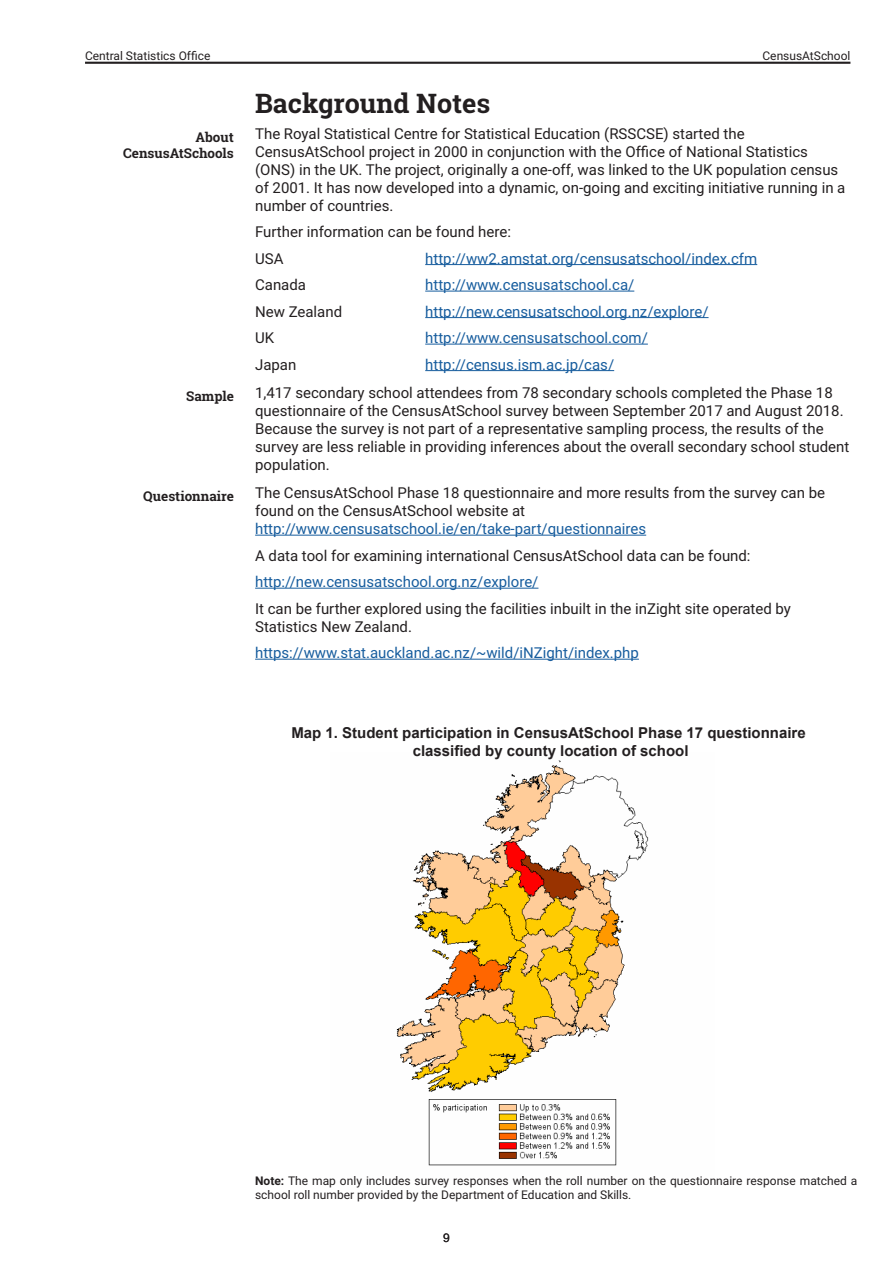
<style>
.page{position:relative;width:893px;height:1263px;background:#fff}
.page>*{position:absolute;margin:0;border:0;box-sizing:border-box;transform-origin:0 0}
.t1{font:700 27px "Roboto Slab";color:#231f20}
.t2{font:15px/18px "Roboto";color:#231f20}
.t3{font:15px "Roboto";color:#175d9e}
.t4{font:700 15px/18px "Arial";color:#231f20;text-align:center}
.t5{font:700 13.5px/16.2px "Roboto Slab";color:#231f20;text-align:right}
.t6{font:12px/14.4px "Roboto";color:#231f20}
.t7{font:12px "Arial";color:#231f20}
.s1{font-weight:700}
</style>
<div class="page">
<hr style="left:85px;top:62px;width:765px;height:2px;background:#231f20">
<img style="left:396px;top:760px;width:253px;height:418px">
<hr style="left:425px;top:264px;width:332px;height:1px;background:#175d9e">
<hr style="left:425px;top:291px;width:209px;height:1px;background:#175d9e">
<hr style="left:425px;top:317px;width:283px;height:1px;background:#175d9e">
<hr style="left:425px;top:344px;width:223px;height:1px;background:#175d9e">
<hr style="left:425px;top:370px;width:189px;height:1px;background:#175d9e">
<hr style="left:255px;top:535px;width:391px;height:1px;background:#175d9e">
<hr style="left:255px;top:588px;width:283px;height:1px;background:#175d9e">
<hr style="left:255px;top:659px;width:384px;height:1px;background:#175d9e">
<p class="t6" style="left:85px;top:48px;width:127px">Central Statistics Office</p>
<p class="t6" style="left:762px;top:48px;width:89px">CensusAtSchool</p>
<h1 class="t1" style="left:255px;top:85px;width:237px">Background Notes</h1>
<p class="t5" style="left:123px;top:129px;width:112px">About<br>CensusAtSchools</p>
<p class="t2" style="left:255px;top:124px;width:592px">The Royal Statistical Centre for Statistical Education (RSSCSE) started the CensusAtSchool project in 2000 in conjunction with the Office of National Statistics (ONS) in the UK. The project, originally a one-off, was linked to the UK population census of 2001. It has now developed into a dynamic, on-going and exciting initiative running in a number of countries.</p>
<p class="t2" style="left:255px;top:218px;width:257px;line-height:26.5px">Further information can be found here:<br>USA</p>
<p class="t3" style="left:425px;top:248px;width:334px">http://ww2.amstat.org/censusatschool/index.cfm</p>
<p class="t2" style="left:255px;top:275px;width:52px">Canada</p>
<p class="t3" style="left:425px;top:274px;width:211px">http://www.censusatschool.ca/</p>
<p class="t2" style="left:255px;top:302px;width:88px">New Zealand</p>
<p class="t3" style="left:425px;top:301px;width:285px">http://new.censusatschool.org.nz/explore/</p>
<p class="t2" style="left:255px;top:328px;width:21px">UK</p>
<p class="t3" style="left:425px;top:327px;width:224px">http://www.censusatschool.com/</p>
<p class="t2" style="left:255px;top:355px;width:43px">Japan</p>
<p class="t3" style="left:425px;top:354px;width:190px">http://census.ism.ac.jp/cas/</p>
<p class="t5" style="left:186px;top:388px;width:49px">Sample</p>
<p class="t2" style="left:255px;top:383px;width:596px">1,417 secondary school attendees from 78 secondary schools completed the Phase 18 questionnaire of the CensusAtSchool survey between September 2017 and August 2018.<br>Because the survey is not part of a representative sampling process, the results of the survey are less reliable in providing inferences about the overall secondary school student population.</p>
<p class="t5" style="left:143px;top:488px;width:92px">Questionnaire</p>
<p class="t2" style="left:255px;top:483px;width:571px">The CensusAtSchool Phase 18 questionnaire and more results from the survey can be found on the CensusAtSchool website at</p>
<p class="t3" style="left:255px;top:519px;width:393px">http://www.censusatschool.ie/en/take-part/questionnaires</p>
<p class="t2" style="left:255px;top:546px;width:497px">A data tool for examining international CensusAtSchool data can be found:</p>
<p class="t3" style="left:255px;top:572px;width:285px">http://new.censusatschool.org.nz/explore/</p>
<p class="t2" style="left:255px;top:599px;width:537px">It can be further explored using the facilities inbuilt in the inZight site operated by<br>Statistics New Zealand.</p>
<p class="t3" style="left:255px;top:643px;width:385px">https://www.stat.auckland.ac.nz/~wild/iNZight/index.php</p>
<p class="t4" style="left:291px;top:724px;width:516px">Map 1. Student participation in CensusAtSchool Phase 17 questionnaire classified by county location of school</p>
<p class="t6" style="left:255px;top:1173px;width:604px"><span class="s1">Note:</span> The map only includes survey responses when the roll number on the questionnaire response matched a school roll number provided by the Department of Education and Skills.</p>
<p class="t7" style="left:443px;top:1229px;width:8px">9</p>
</div>
